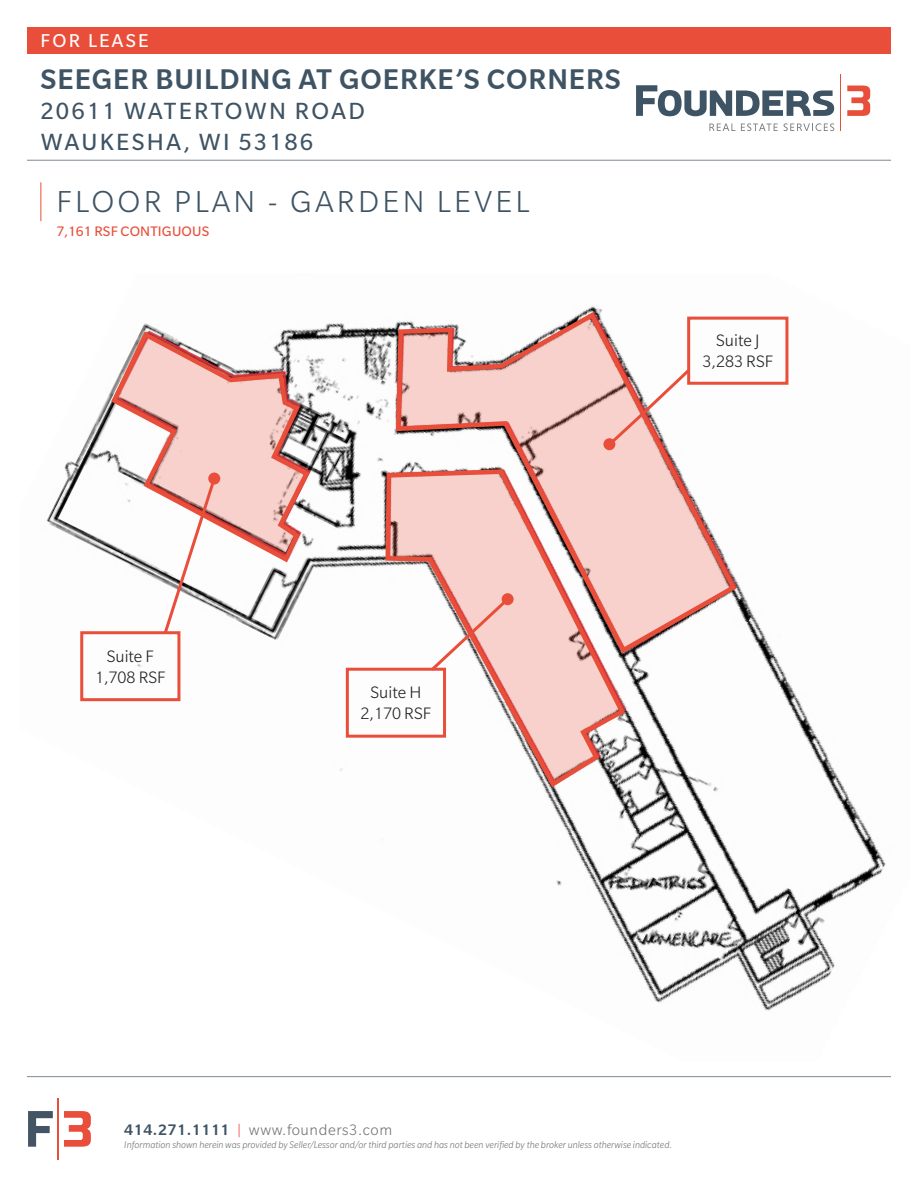
<style>
.page{position:relative;width:918px;height:1188px;background:#fff}
.page>*{position:absolute;margin:0;border:0;box-sizing:border-box;transform-origin:0 0}
.t1{font:300 33px "Slate Pro";letter-spacing:.1em;color:#3e5364}
.t2{font:500 30.75px "Slate Pro";letter-spacing:.03em;color:#3e5364}
.t3{font:25.5px/30.6px "Slate Pro";letter-spacing:.09em;color:#3e5364}
.t4{font:20.25px "Slate Pro";letter-spacing:.11em;color:#fff}
.t5{font:300 18px "Slate Pro";color:#231f20}
.t6{font:300 16.5px "Slate Pro";letter-spacing:.035em;color:#757679}
.t7{font:15px "Slate Pro";letter-spacing:.01em;color:#e94e3a}
.t8{font:italic 300 10.5px "Slate Pro";color:#757679}
.s1{font-weight:500;color:#3e5364}
.s2{color:#e94e3a}
</style>
<div class="page">
<div style="left:27px;top:27px;width:864px;height:27px;background:#e94e3a"></div>
<hr style="left:840px;top:74px;width:1px;height:57px;background:#e94e3a">
<svg style="left:636px;top:85px;width:198px;height:31px"></svg>
<svg style="left:847px;top:86px;width:23px;height:30px"></svg>
<svg style="left:709px;top:124px;width:26px;height:7px"></svg>
<svg style="left:741px;top:123px;width:37px;height:8px"></svg>
<svg style="left:784px;top:123px;width:50px;height:8px"></svg>
<hr style="left:27px;top:160px;width:864px;height:1px;background:#7d8995">
<hr style="left:27px;top:1076px;width:864px;height:1px;background:#7d8995">
<hr style="left:58px;top:1098px;width:1px;height:62px;background:#e94e3a">
<svg style="left:28px;top:1111px;width:25px;height:36px"></svg>
<svg style="left:64px;top:1111px;width:27px;height:36px"></svg>
<img style="left:46px;top:306px;width:840px;height:705px">
<svg style="left:394px;top:309px;width:345px;height:347px"></svg>
<svg style="left:108px;top:329px;width:204px;height:237px"></svg>
<svg style="left:383px;top:467px;width:245px;height:323px"></svg>
<div style="left:687px;top:317px;width:101px;height:68px;border:3px solid #e94e3a"></div>
<svg style="left:605px;top:367px;width:86px;height:81px"></svg>
<div style="left:603px;top:438px;width:12px;height:12px;background:#e94e3a;border-radius:50%"></div>
<div style="left:346px;top:668px;width:100px;height:70px;border:3px solid #e94e3a"></div>
<svg style="left:428px;top:595px;width:84px;height:79px"></svg>
<div style="left:502px;top:593px;width:12px;height:12px;background:#e94e3a;border-radius:50%"></div>
<div style="left:80px;top:631px;width:100px;height:70px;border:3px solid #e94e3a"></div>
<svg style="left:114px;top:335px;width:192px;height:302px"></svg>
<div style="left:208px;top:473px;width:12px;height:12px;background:#e94e3a;border-radius:50%"></div>
<hr style="left:40px;top:182px;width:1px;height:39px;background:#e94e3a">
<h3 class="t4" style="left:41px;top:30px;width:110px">FOR LEASE</h3>
<h2 class="t2" style="left:41px;top:60px;width:582px">SEEGER BUILDING AT GOERKE’S CORNERS</h2>
<h3 class="t3" style="left:41px;top:96px;width:326px">20611 WATERTOWN ROAD<br>WAUKESHA, WI 53186</h3>
<p class="t1" style="left:56px;top:185px;width:475px">FLOOR PLAN - GARDEN LEVEL</p>
<p class="t7" style="left:56px;top:223px;width:154px">7,161 RSF CONTIGUOUS</p>
<p class="t5" style="left:716px;top:331px;width:45px">Suite J</p>
<p class="t5" style="left:703px;top:352px;width:72px">3,283 RSF</p>
<p class="t5" style="left:107px;top:647px;width:49px">Suite F</p>
<p class="t5" style="left:95px;top:668px;width:72px">1,708 RSF</p>
<p class="t5" style="left:371px;top:683px;width:52px">Suite H</p>
<p class="t5" style="left:361px;top:704px;width:72px">2,170 RSF</p>
<h3 class="t6" style="left:124px;top:1122px;width:270px"><span class="s1">414.271.1111</span> <span class="s2">|</span> www.founders3.com</h3>
<p class="t8" style="left:124px;top:1139px;width:549px">Information shown herein was provided by Seller/Lessor and/or third parties and has not been verified by the broker unless otherwise indicated.</p>
</div>
